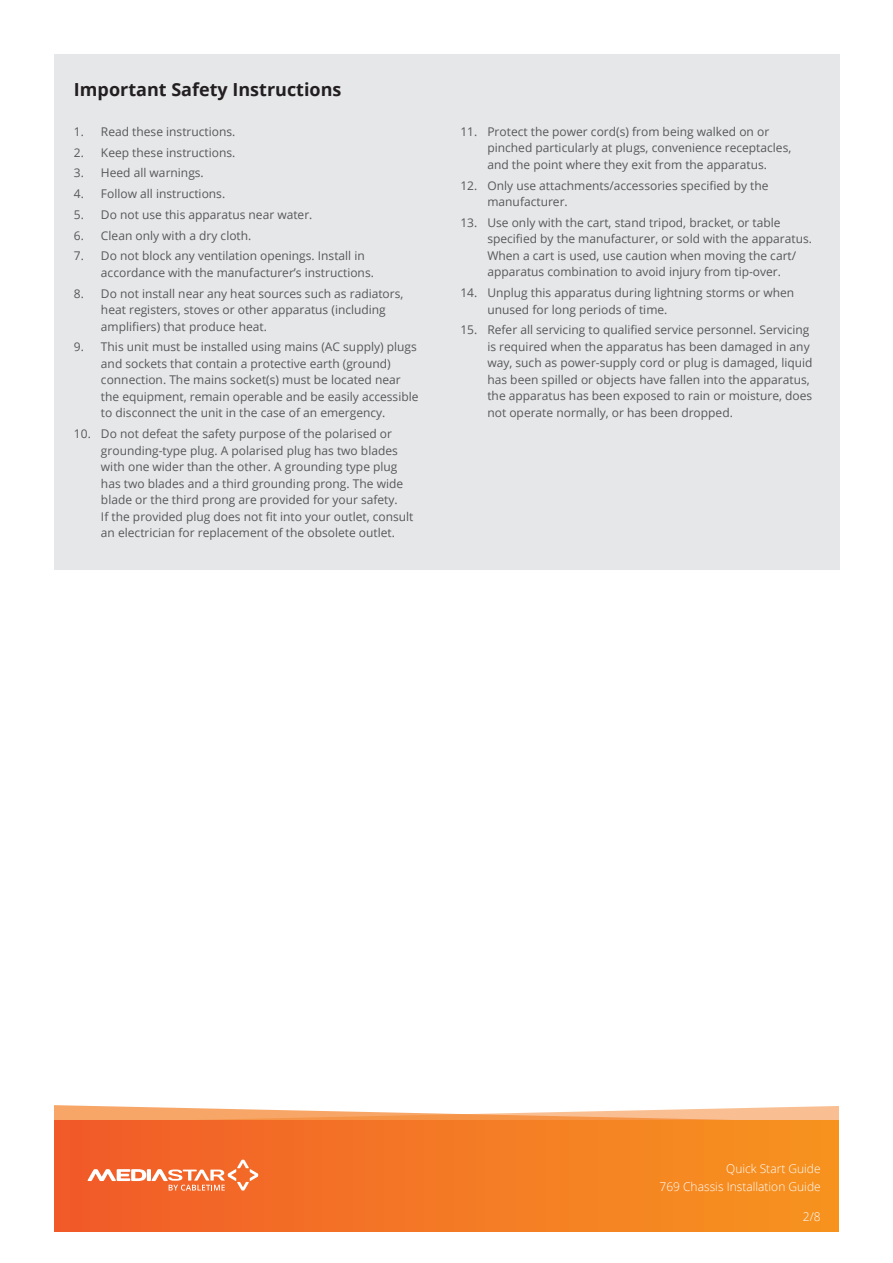
<style>
.page{position:relative;width:893px;height:1263px;background:#fff}
.page>*{position:absolute;margin:0;border:0;box-sizing:border-box;transform-origin:0 0}
.t1{font:700 18px "Open Sans";color:#231f20}
.t2{font:12px/16.5px "Open Sans";color:#57585a}
.t3{font:300 12px "Open Sans";color:#fff}
</style>
<div class="page">
<div style="left:54px;top:54px;width:786px;height:516px;background:#e6e7e9"></div>
<svg style="left:54px;top:1105px;width:785px;height:15px"></svg>
<div style="left:54px;top:1120px;width:785px;height:112px;background:linear-gradient(to right,#f15b2a,#f7951f)"></div>
<hr style="left:147px;top:1169px;width:4px;height:12px;background:#fff">
<svg style="left:88px;top:1169px;width:58px;height:12px"></svg>
<svg style="left:152px;top:1160px;width:106px;height:30px"></svg>
<p class="t1" style="left:74px;top:77px;width:269px">Important Safety Instructions</p>
<p class="t2" style="left:74px;top:123px;width:163px">1. Read these instructions.</p>
<p class="t2" style="left:74px;top:144px;width:163px">2. Keep these instructions.</p>
<p class="t2" style="left:74px;top:164px;width:131px">3. Heed all warnings.</p>
<p class="t2" style="left:74px;top:185px;width:153px">4. Follow all instructions.</p>
<p class="t2" style="left:74px;top:206px;width:240px">5. Do not use this apparatus near water.</p>
<p class="t2" style="left:74px;top:227px;width:179px">6. Clean only with a dry cloth.</p>
<p class="t2" style="left:101px;top:247px;width:274px;text-indent:-27px">7. Do not block any ventilation openings. Install in accordance with the manufacturer’s instructions.</p>
<p class="t2" style="left:101px;top:285px;width:304px;text-indent:-27px">8. Do not install near any heat sources such as radiators, heat registers, stoves or other apparatus (including amplifiers) that produce heat.</p>
<p class="t2" style="left:101px;top:338px;width:319px;text-indent:-27px">9. This unit must be installed using mains (AC supply) plugs and sockets that contain a protective earth (ground) connection. The mains socket(s) must be located near the equipment, remain operable and be easily accessible to disconnect the unit in the case of an emergency.</p>
<p class="t2" style="left:101px;top:425px;width:314px;text-indent:-27px">10. Do not defeat the safety purpose of the polarised or grounding-type plug. A polarised plug has two blades with one wider than the other. A grounding type plug has two blades and a third grounding prong. The wide blade or the third prong are provided for your safety.<br>If the provided plug does not fit into your outlet, consult an electrician for replacement of the obsolete outlet.</p>
<p class="t2" style="left:487px;top:123px;width:305px;text-indent:-27px">11. Protect the power cord(s) from being walked on or pinched particularly at plugs, convenience receptacles, and the point where they exit from the apparatus.</p>
<p class="t2" style="left:487px;top:177px;width:283px;text-indent:-27px">12. Only use attachments/accessories specified by the manufacturer.</p>
<p class="t2" style="left:487px;top:214px;width:326px;text-indent:-27px">13. Use only with the cart, stand tripod, bracket, or table specified by the manufacturer, or sold with the apparatus.<br>When a cart is used, use caution when moving the cart/ apparatus combination to avoid injury from tip-over.</p>
<p class="t2" style="left:487px;top:284px;width:308px;text-indent:-27px">14. Unplug this apparatus during lightning storms or when unused for long periods of time.</p>
<p class="t2" style="left:487px;top:321px;width:327px;text-indent:-27px">15. Refer all servicing to qualified service personnel. Servicing is required when the apparatus has been damaged in any way, such as power-supply cord or plug is damaged, liquid has been spilled or objects have fallen into the apparatus, the apparatus has been exposed to rain or moisture, does not operate normally, or has been dropped.</p>
<p class="t3" style="left:726px;top:1160px;width:96px">Quick Start Guide</p>
<p class="t3" style="left:659px;top:1178px;width:163px">769 Chassis Installation Guide</p>
<p class="t3" style="left:803px;top:1208px;width:19px">2/8</p>
</div>
